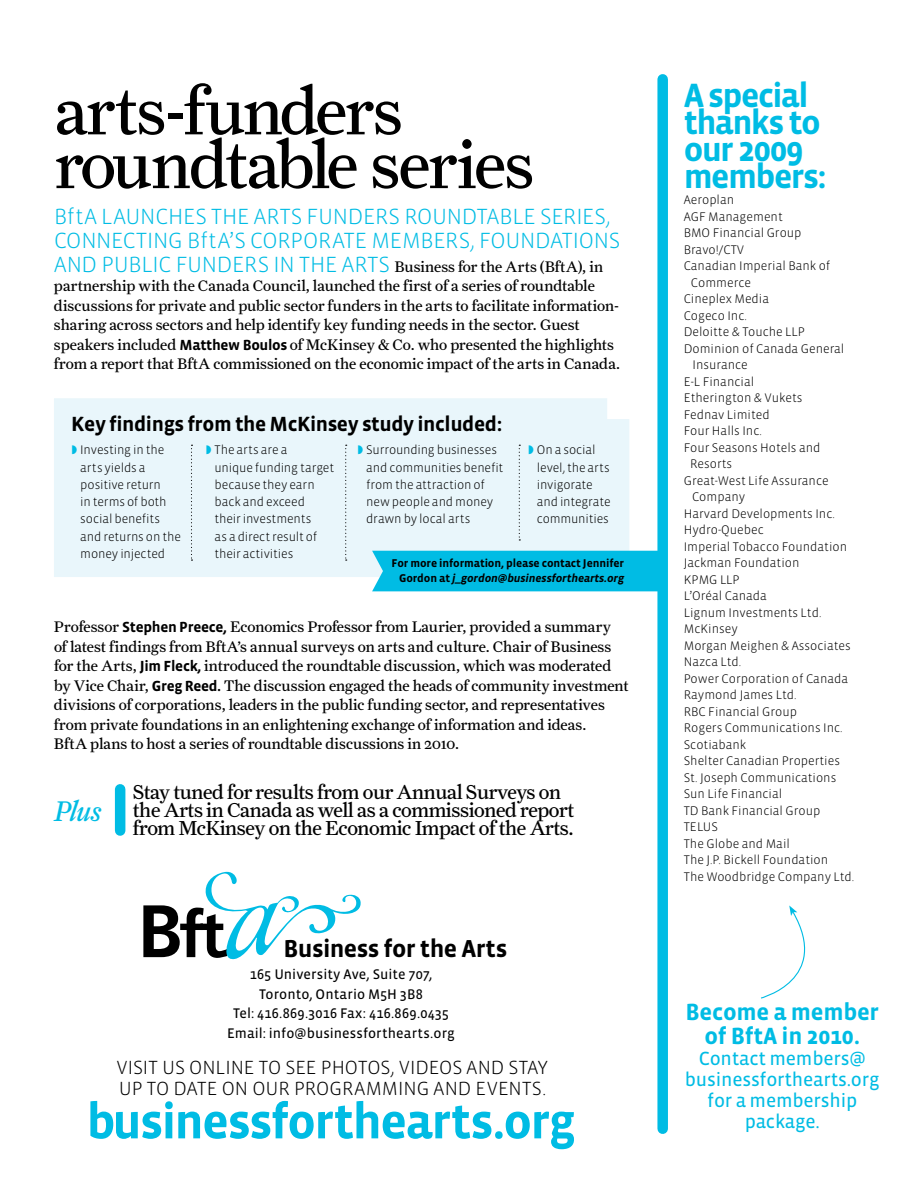
<style>
.page{position:relative;width:918px;height:1188px;background:#fff}
.page>*{position:absolute;margin:0;border:0;box-sizing:border-box;transform-origin:0 0}
.t1{font:67.2px/53.7px "Farnham Text";letter-spacing:-.03em;color:#000}
.t2{font:700 50.4px "Vista Sans";letter-spacing:-.035em;color:#00bce4}
.t3{font:700 34.5px/27px "Vista Sans";letter-spacing:-.04em;color:#00bce4}
.t4{font:italic 28.5px "Farnham Text";color:#00bce4}
.t5{font:700 25.05px "Vista Sans";letter-spacing:-.025em;color:#000}
.t6{font:700 24px/24px "Vista Sans";letter-spacing:-.01em;color:#00bce4;text-align:center}
.t7{font:300 22.5px/24px "Vista Sans";letter-spacing:-.01em;color:#00bce4}
.t8{font:700 21px "Vista Sans";letter-spacing:-.02em;color:#000}
.t9{font:20.25px/18px "Farnham Text";letter-spacing:-.02em;color:#000}
.t10{font:300 19.5px/21px "Vista Sans";letter-spacing:-.005em;color:#000}
.t11{font:19.5px/21px "Vista Sans Reg";letter-spacing:-.01em;color:#00bce4;text-align:center}
.t12{font:15.3px/19.5px "Farnham Text";color:#000}
.t13{font:14.25px/19.5px "Vista Sans Reg";letter-spacing:.005em;color:#000;text-align:center}
.t14{font:300 12.75px/17.2px "Vista Sans";color:#000}
.t15{font:700 11.55px/14.9px "Vista Sans";letter-spacing:-.01em;color:#000;text-align:right}
.s1{font-family:"Vista Sans";font-weight:300;font-size:22.5px;color:#00bce4}
.s2{font-family:"Vista Sans";font-weight:700;font-size:15px}
.s3{color:#00bce4}
.s4{font-style:italic}
</style>
<div class="page">
<div style="left:657px;top:79px;width:11px;height:1050px;background:#00bce4"></div>
<svg style="left:143px;top:872px;width:218px;height:88px"></svg>
<div style="left:54px;top:398px;width:575px;height:179px;background:#e9f6fb"></div>
<svg style="left:191px;top:445px;width:1px;height:116px"></svg>
<svg style="left:345px;top:445px;width:2px;height:116px"></svg>
<svg style="left:519px;top:445px;width:1px;height:96px"></svg>
<div style="left:372px;top:551px;width:285px;height:40px;background:#00bce4"></div>
<div style="left:115px;top:789px;width:10px;height:42px;background:#00bce4"></div>
<svg style="left:761px;top:905px;width:45px;height:94px"></svg>
<h1 class="t1" style="left:55px;top:84px;width:481px">arts-funders roundtable series</h1>
<h3 class="t7" style="left:54px;top:204px;width:568px">BftA Launches the Arts Funders Roundtable Series,<br>Connecting BftA’s Corporate Members, Foundations</h3>
<p class="t12" style="left:54px;top:256px;width:568px"><span class="s1">and Public Funders in the Arts</span> Business for the Arts (BftA), in partnership with the Canada Council, launched the first of a series of roundtable discussions for private and public sector funders in the arts to facilitate information&shy;sharing across sectors and help identify key funding needs in the sector. Guest speakers included <span class="s2">Matthew Boulos</span> of McKinsey &amp; Co. who presented the highlights from a report that BftA commissioned on the economic impact of the arts in Canada.</p>
<h3 class="t8" style="left:71px;top:413px;width:433px">Key findings from the McKinsey study included:</h3>
<p class="t14" style="left:80px;top:442px;width:102px;text-indent:-8px"><span class="s3">◗</span> I nvesting in the arts yields a positive return<br>in terms of both social benefits and returns on the money injected</p>
<p class="t14" style="left:215px;top:442px;width:121px;text-indent:-8px"><span class="s3">◗</span> The arts are a<br>unique funding target because they earn back and exceed their investments<br>as a direct result of their activities</p>
<p class="t14" style="left:366px;top:442px;width:139px;text-indent:-8px"><span class="s3">◗</span> Surrounding businesses and communities benefit from the attraction of new people and money drawn by local arts</p>
<p class="t14" style="left:537px;top:442px;width:75px;text-indent:-8px"><span class="s3">◗</span> On a social level, the arts invigorate and integrate communities</p>
<p class="t15" style="left:392px;top:556px;width:234px">For more information, please contact Jennifer<br>Gordon at <span class="s4">j_gordon@businessforthearts.org</span></p>
<p class="t12" style="left:54px;top:617px;width:576px">Professor <span class="s2">Stephen Preece,</span> Economics Professor from Laurier, provided a summary<br>of latest findings from BftA’s annual surveys on arts and culture. Chair of Business for the Arts, <span class="s2">Jim Fleck,</span> introduced the roundtable discussion, which was moderated by Vice Chair, <span class="s2">Greg Reed.</span> The discussion engaged the heads of community investment divisions of corporations, leaders in the public funding sector, and representatives from private foundations in an enlightening exchange of information and ideas.<br>BftA plans to host a series of roundtable discussions in 2010.</p>
<h3 class="t4" style="left:54px;top:794px;width:49px">Plus</h3>
<h3 class="t9" style="left:133px;top:782px;width:443px">Stay tuned for results from our Annual Surveys on the Arts in Canada as well as a commissioned report from McKinsey on the Economic Impact of the Arts.</h3>
<h3 class="t5" style="left:284px;top:936px;width:225px">Business for the Arts</h3>
<p class="t13" style="left:227px;top:965px;width:229px">165 University Ave, Suite 707, Toronto, Ontario M5H 3B8<br>Tel: 416.869.3016 Fax: 416.869.0435<br>Email: info@businessforthearts.org</p>
<h3 class="t10" style="left:117px;top:1057px;width:433px">Visit us online to see ph otos, videos and stay up to date on our programming and events.</h3>
<h2 class="t2" style="left:86px;top:1096px;width:490px">businessforthearts.org</h2>
<h3 class="t3" style="left:684px;top:82px;width:145px">A special thanks to our 2009 members:</h3>
<p class="t14" style="left:684px;top:192px;width:101px;line-height:16.5px">Aeroplan<br>AGF Management<br>BMO</p>
<p class="t14" style="left:713px;top:225px;width:90px">Financial G roup</p>
<p class="t14" style="left:684px;top:241px;width:62px">B ravo!/CTV</p>
<p class="t14" style="left:684px;top:258px;width:148px">Canadian I mperial Bank of</p>
<p class="t14" style="left:691px;top:274px;width:62px">Commerce</p>
<p class="t14" style="left:684px;top:291px;width:87px">Cineplex Media</p>
<p class="t14" style="left:684px;top:307px;width:65px">Cogeco I nc.</p>
<p class="t14" style="left:684px;top:324px;width:123px">Deloitte &amp; Touche LLP</p>
<p class="t14" style="left:684px;top:340px;width:162px">D ominion of Canada General</p>
<p class="t14" style="left:693px;top:357px;width:57px">I nsurance</p>
<p class="t14" style="left:684px;top:373px;width:72px">E-L Financial</p>
<p class="t14" style="left:684px;top:390px;width:120px">Etherington &amp; Vukets</p>
<p class="t14" style="left:684px;top:406px;width:87px">Fednav Limited</p>
<p class="t14" style="left:684px;top:423px;width:80px">Four Halls I nc.</p>
<p class="t14" style="left:684px;top:439px;width:138px">F our Seasons Hotels and</p>
<p class="t14" style="left:690px;top:456px;width:44px">Resorts</p>
<p class="t14" style="left:684px;top:472px;width:147px">G reat-West Life Assurance</p>
<p class="t14" style="left:692px;top:489px;width:55px">Company</p>
<p class="t14" style="left:684px;top:505px;width:153px">Harvard Developments I nc.</p>
<p class="t14" style="left:684px;top:522px;width:82px">Hydro-Quebec</p>
<p class="t14" style="left:684px;top:538px;width:165px">I mperial Tobacco Foundation</p>
<p class="t14" style="left:684px;top:555px;width:117px">Jackman Foundation</p>
<p class="t14" style="left:684px;top:571px;width:58px">KPMG LLP</p>
<p class="t14" style="left:684px;top:588px;width:85px">L’Oréal Canada</p>
<p class="t14" style="left:684px;top:604px;width:139px">Lignum I nvestments Ltd.</p>
<p class="t14" style="left:684px;top:621px;width:56px">McKinsey</p>
<p class="t14" style="left:684px;top:637px;width:169px">Morgan Meighen &amp; Associates</p>
<p class="t14" style="left:684px;top:654px;width:59px">N azca Ltd.</p>
<p class="t14" style="left:684px;top:670px;width:166px">Power Corporation of Canada</p>
<p class="t14" style="left:684px;top:687px;width:114px">Raymond James Ltd.</p>
<p class="t14" style="left:684px;top:703px;width:115px">RBC Financial G roup</p>
<p class="t14" style="left:684px;top:720px;width:160px">Rogers Communications I nc.</p>
<p class="t14" style="left:684px;top:736px;width:64px">Scotiabank</p>
<p class="t14" style="left:684px;top:753px;width:158px">Shelter Canadian Properties</p>
<p class="t14" style="left:684px;top:769px;width:154px">St. Joseph Communications</p>
<p class="t14" style="left:684px;top:786px;width:100px">Sun Life Financial</p>
<p class="t14" style="left:684px;top:802px;width:138px">TD Bank Financial G roup</p>
<p class="t14" style="left:684px;top:819px;width:21px">TELUS</p>
<p class="t14" style="left:684px;top:835px;width:108px">The G lobe and Mail</p>
<p class="t14" style="left:684px;top:852px;width:146px">The J.P. Bickell Foundation</p>
<p class="t14" style="left:684px;top:868px;width:172px">The Woodbridge Company Ltd.</p>
<h3 class="t6" style="left:685px;top:1000px;width:195px">Become a member of BftA in 2010.</h3>
<h3 class="t11" style="left:685px;top:1048px;width:196px">Contact members@ businessforthearts.org for a membership package.</h3>
</div>
